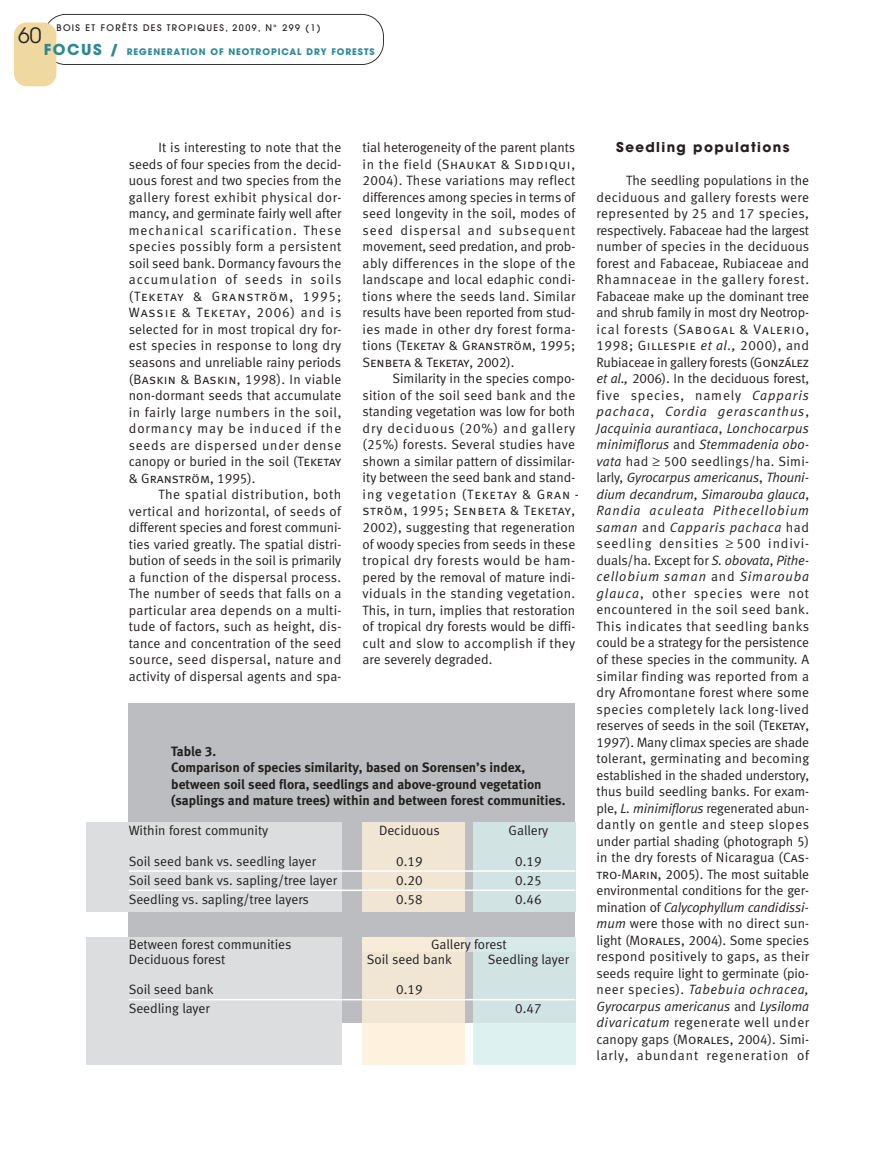
<style>
.page{position:relative;width:893px;height:1150px;background:#fff}
.page>*{position:absolute;margin:0;border:0;box-sizing:border-box;transform-origin:0 0}
.t1{font:21px "Avant Garde";color:#231f20}
.t2{font:13.5px/16.5px "Meta Normal LF";color:#231f20;text-align:justify}
.t3{font:13.5px/16.5px "Meta Bold LF";color:#231f20}
.t4{font:13.5px "Meta Normal LF Caps";letter-spacing:.04em;color:#231f20}
.t5{font:13.5px "Meta Normal LF Caps";letter-spacing:.075em;color:#231f20}
.t6{font:13.5px "Meta Normal LF Caps";letter-spacing:-.005em;color:#231f20}
.t7{font:700 13.5px "Avant Garde";letter-spacing:.1em;color:#231f20}
.t8{font:700 9px "Avant Garde";letter-spacing:.1em;color:#2c8993}
.t9{font:500 9px "Avant Garde";letter-spacing:.15em;color:#231f20}
.s1{font-size:15px}
.s2{font-family:"Meta Normal LF"}
.s3{font-family:"Meta Normal LF Caps"}
.s4{font-style:italic}
</style>
<div class="page">
<svg style="left:48px;top:14px;width:336px;height:51px"></svg>
<div style="left:14px;top:22px;width:42px;height:64px;background:#f0d9a0;border-radius:13px"></div>
<div style="left:129px;top:703px;width:446px;height:319px;background:#bcbdc0"></div>
<div style="left:86px;top:822px;width:255px;height:89px;background:#dcdddf"></div>
<div style="left:363px;top:822px;width:102px;height:89px;background:#f1e5d3"></div>
<div style="left:363px;top:937px;width:212px;height:14px;background:#dcdddf"></div>
<div style="left:473px;top:822px;width:102px;height:89px;background:#d2e3e4"></div>
<div style="left:86px;top:937px;width:255px;height:127px;background:#dcdddf"></div>
<div style="left:363px;top:1022px;width:102px;height:42px;background:#fef2df"></div>
<div style="left:363px;top:951px;width:102px;height:71px;background:#f1e5d3"></div>
<div style="left:363px;top:937px;width:102px;height:14px;background:#f7ebd9"></div>
<div style="left:473px;top:1022px;width:102px;height:42px;background:#ddf1f0"></div>
<div style="left:473px;top:951px;width:102px;height:71px;background:#d2e3e4"></div>
<div style="left:473px;top:937px;width:102px;height:14px;background:#d7eae9"></div>
<hr style="left:129px;top:870px;width:446px;height:1px;background:#fff">
<hr style="left:129px;top:889px;width:446px;height:1px;background:#fff">
<hr style="left:129px;top:998px;width:446px;height:2px;background:#fff">
<h1 class="t1" style="left:18px;top:23px;width:25px">60</h1>
<p class="t9" style="left:56px;top:22px;width:266px">BOIS ET FORÊTS DES TROPIQUES, 2009, N° 299 (1)</p>
<p class="t8" style="left:44px;top:46px;width:332px"><span class="s1">FOCUS /</span> REGENERATION OF NEOTROPICAL DRY FORESTS</p>
<p class="t2" style="left:129px;top:139px;width:214px;text-indent:30px">It is interesting to note that the seeds of four species from the decid&shy;uous forest and two species from the gallery forest exhibit physical dor&shy;mancy, and germinate fairly well after mechanical scarification. These species possibly form a persistent soil seed bank. Dormancy favours the accumulation of seeds in soils</p>
<p class="t5" style="left:129px;top:288px;width:214px"><span class="s2">(T</span>eketay <span class="s2">&amp; G</span>ranström<span class="s2">, 1995;</span></p>
<p class="t2" style="left:129px;top:304px;width:214px">W<span class="s3">assie</span> &amp; T<span class="s3">eketay</span>, 2006) and is selected for in most tropical dry for&shy;est species in response to long dry seasons and unreliable rainy periods (B<span class="s3">askin</span> &amp; B<span class="s3">askin</span>, 1998). In viable non-dormant seeds that accumulate in fairly large numbers in the soil, dormancy may be induced if the seeds are dispersed under dense canopy or buried in the soil (T<span class="s3">eketay </span>&amp; G<span class="s3">ranström</span>, 1995).</p>
<p class="t2" style="left:129px;top:486px;width:214px;text-indent:30px">The spatial distribution, both vertical and horizontal, of seeds of different species and forest communi&shy;ties varied greatly. The spatial distri&shy;bution of seeds in the soil is primarily a function of the dispersal process.<br>The number of seeds that falls on a particular area depends on a multi&shy;tude of factors, such as height, dis&shy;tance and concentration of the seed source, seed dispersal, nature and activity of dispersal agents and spa-</p>
<p class="t2" style="left:363px;top:139px;width:214px">tial heterogeneity of the parent plants in the field (S<span class="s3">haukat</span> &amp; S<span class="s3">iddiqui</span>, 2004). These variations may reflect differences among species in terms of seed longevity in the soil, modes of seed dispersal and subsequent movement, seed predation, and prob&shy;ably differences in the slope of the landscape and local edaphic condi&shy;tions where the seeds land. Similar results have been reported from stud&shy;ies made in other dry forest forma&shy;tions (T<span class="s3">eketay</span> &amp; G<span class="s3">ranström</span>, 1995;</p>
<p class="t6" style="left:363px;top:354px;width:153px"><span class="s2">S</span>enbeta <span class="s2">&amp; T</span>eketay<span class="s2">, 2002).</span></p>
<p class="t2" style="left:363px;top:370px;width:217px;text-align:left;text-indent:30px">Similarity in the species compo&shy;sition of the soil seed bank and the standing vegetation was low for both dry deciduous (20%) and gallery (25%) forests. Several studies have shown a similar pattern of dissimilar&shy;ity between the seed bank and stand&shy;ing vegetation (T<span class="s3">eketay</span> &amp; G<span class="s3">ran -</span></p>
<p class="t4" style="left:363px;top:503px;width:214px">ström<span class="s2">, 1995; S</span>enbeta <span class="s2">&amp; T</span>eketay<span class="s2">,</span></p>
<p class="t2" style="left:363px;top:518px;width:214px">2002), suggesting that regeneration of woody species from seeds in these tropical dry forests would be ham&shy;pered by the removal of mature indi&shy;viduals in the standing vegetation.<br>This, in turn, implies that restoration of tropical dry forests would be diffi&shy;cult and slow to accomplish if they are severely degraded.</p>
<p class="t3" style="left:171px;top:742px;width:396px">Table 3.<br>Comparison of species similarity, based on Sorensen’s index, between soil seed flora, seedlings and above-ground vegetation (saplings and mature trees) within and between forest communities.</p>
<p class="t2" style="left:129px;top:822px;width:141px">Within forest community</p>
<p class="t2" style="left:379px;top:822px;width:62px">Deciduous</p>
<p class="t2" style="left:509px;top:822px;width:41px">Gallery</p>
<p class="t2" style="left:129px;top:852px;width:189px">Soil seed bank vs. seedling layer</p>
<p class="t2" style="left:396px;top:852px;width:28px">0.19</p>
<p class="t2" style="left:515px;top:852px;width:28px">0.19</p>
<p class="t2" style="left:129px;top:871px;width:210px">Soil seed bank vs. sapling/tree layer</p>
<p class="t2" style="left:396px;top:871px;width:28px">0.20</p>
<p class="t2" style="left:515px;top:871px;width:28px">0.25</p>
<p class="t2" style="left:129px;top:890px;width:182px">Seedling vs. sapling/tree layers</p>
<p class="t2" style="left:396px;top:890px;width:28px">0.58</p>
<p class="t2" style="left:515px;top:890px;width:28px">0.46</p>
<p class="t2" style="left:129px;top:935px;width:164px">Between forest communities</p>
<p class="t2" style="left:431px;top:935px;width:77px">Gallery forest</p>
<p class="t2" style="left:129px;top:950px;width:98px">Deciduous forest</p>
<p class="t2" style="left:367px;top:950px;width:87px">Soil seed bank</p>
<p class="t2" style="left:488px;top:950px;width:83px">Seedling layer</p>
<p class="t2" style="left:129px;top:980px;width:87px">Soil seed bank</p>
<p class="t2" style="left:396px;top:980px;width:28px">0.19</p>
<p class="t2" style="left:129px;top:999px;width:83px">Seedling layer</p>
<p class="t2" style="left:515px;top:999px;width:28px">0.47</p>
<p class="t7" style="left:616px;top:138px;width:175px">Seedling populations</p>
<p class="t2" style="left:596px;top:172px;width:214px;text-indent:30px">The seedling populations in the deciduous and gallery forests were represented by 25 and 17 species, respectively. Fabaceae had the largest number of species in the deciduous forest and Fabaceae, Rubiaceae and Rhamnaceae in the gallery forest.<br>Fabaceae make up the dominant tree and shrub family in most dry Neotrop&shy;ical forests (S<span class="s3">abogal</span> &amp; V<span class="s3">alerio</span>, 1998; G<span class="s3">illespie</span> <span class="s4">et al.,</span> 2000), and Rubiaceae in gallery forests (G<span class="s3">onzález </span><span class="s4">et al.,</span> 2006). In the deciduous forest, five species, namely <span class="s4">Capparis pachaca</span>, <span class="s4">Cordia gerascanthus</span>, <span class="s4">Jacquinia aurantiaca</span>, <span class="s4">Lonchocarpus minimiflorus</span> and <span class="s4">Stemmadenia obo&shy;vata</span> had ≥ 500 seedlings/ha. Simi&shy;larly, <span class="s4">Gyrocarpus americanus</span>, <span class="s4">Thouni&shy;dium decandrum</span>, <span class="s4">Simarouba glauca</span>, <span class="s4">Randia aculeata Pithecellobium saman</span> and <span class="s4">Capparis pachaca</span> had seedling densities ≥ 500 indivi - duals/ha. Except for <span class="s4">S. obovata</span>, <span class="s4">Pithe&shy;cellobium saman</span> and <span class="s4">Simarouba glauca</span>, other species were not encountered in the soil seed bank.<br>This indicates that seedling banks could be a strategy for the persistence of these species in the community. A similar finding was reported from a dry Afromontane forest where some species completely lack long-lived reserves of seeds in the soil (T<span class="s3">eketay</span>, 1997). Many climax species are shade tolerant, germinating and becoming established in the shaded understory, thus build seedling banks. For exam&shy;ple, <span class="s4">L. minimiflorus</span> regenerated abun&shy;dantly on gentle and steep slopes under partial shading (photograph 5) in the dry forests of Nicaragua (C<span class="s3">as&shy;tro</span>-M<span class="s3">arin</span>, 2005). The most suitable environmental conditions for the ger&shy;mination of <span class="s4">Calycophyllum candidissi&shy;mum</span> were those with no direct sun&shy;light (M<span class="s3">orales</span>, 2004). Some species respond positively to gaps, as their seeds require light to germinate (pio&shy;neer species). <span class="s4">Tabebuia ochracea, Gyrocarpus americanus</span> and <span class="s4">Lysiloma divaricatum</span> regenerate well under canopy gaps (M<span class="s3">orales</span>, 2004). Simi&shy;larly, abundant regeneration of</p>
</div>
